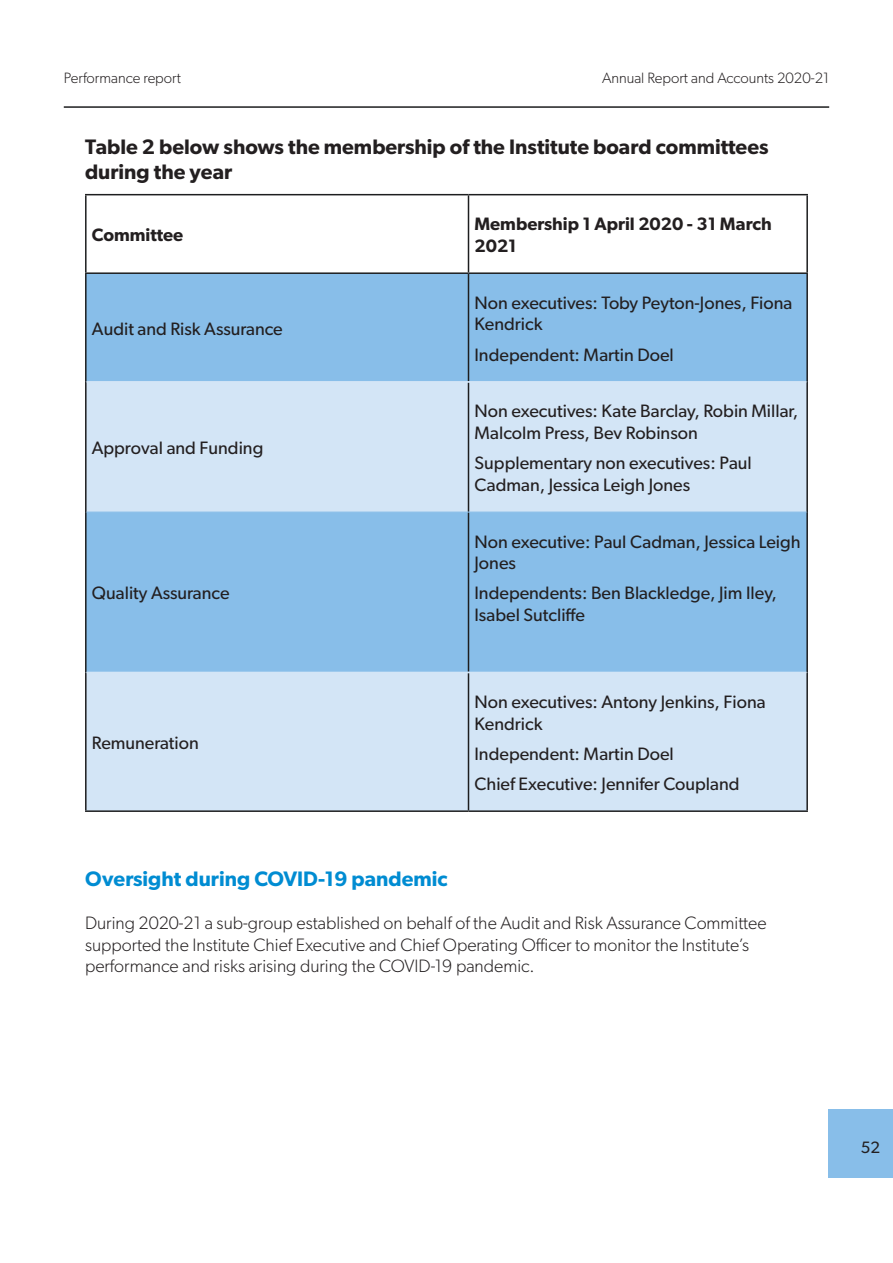
<style>
.page{position:relative;width:893px;height:1263px;background:#fff}
.page>*{position:absolute;margin:0;border:0;box-sizing:border-box;transform-origin:0 0}
.black_14pt_bold{font:600 21px/25.2px "Gibson";color:#231f20}
.Sub_heading_2_blue{font:600 21px "Gibson";color:#008cd2}
.Body_text_bold{font:18px/21.6px "Gibson";color:#231f20}
.Body_text{font:18px/21.6px "Gibson Light 2";color:#231f20}
.Black_12pt_bold{font:600 18px/21.6px "Gibson";color:#231f20}
.t1{font:16.5px "Gibson";color:#231f20}
.t2{font:300 15px "Gibson";color:#231f20}
</style>
<div class="page">
<div style="left:87px;top:274px;width:719px;height:107px;background:#88bee9"></div>
<svg style="left:87px;top:383px;width:719px;height:427px;background:#b6d6f0"></svg>
<hr style="left:85px;top:194px;width:383px;height:1px;background:#1d1e1f">
<hr style="left:85px;top:195px;width:2px;height:77px;background:#1d1e1f">
<hr style="left:468px;top:194px;width:340px;height:1px;background:#1d1e1f">
<hr style="left:468px;top:195px;width:1px;height:77px;background:#1d1e1f">
<hr style="left:806px;top:195px;width:2px;height:77px;background:#1d1e1f">
<hr style="left:85px;top:272px;width:383px;height:2px;background:#1d1e1f">
<hr style="left:85px;top:274px;width:2px;height:108px;background:#1d1e1f">
<hr style="left:468px;top:272px;width:340px;height:2px;background:#1d1e1f">
<hr style="left:468px;top:274px;width:1px;height:107px;background:#1d1e1f">
<hr style="left:806px;top:274px;width:2px;height:108px;background:#1d1e1f">
<hr style="left:85px;top:382px;width:2px;height:130px;background:#1d1e1f">
<hr style="left:468px;top:383px;width:1px;height:129px;background:#1d1e1f">
<hr style="left:806px;top:382px;width:2px;height:130px;background:#1d1e1f">
<hr style="left:85px;top:512px;width:2px;height:160px;background:#1d1e1f">
<hr style="left:468px;top:512px;width:1px;height:160px;background:#1d1e1f">
<hr style="left:806px;top:512px;width:2px;height:160px;background:#1d1e1f">
<hr style="left:85px;top:672px;width:2px;height:138px;background:#1d1e1f">
<hr style="left:468px;top:673px;width:1px;height:137px;background:#1d1e1f">
<hr style="left:806px;top:672px;width:2px;height:138px;background:#1d1e1f">
<hr style="left:85px;top:810px;width:383px;height:2px;background:#1d1e1f">
<hr style="left:468px;top:810px;width:340px;height:2px;background:#1d1e1f">
<hr style="left:87px;top:381px;width:381px;height:2px;background:#d3e5f6">
<hr style="left:468px;top:381px;width:338px;height:2px;background:#d3e5f6">
<hr style="left:87px;top:672px;width:381px;height:1px;background:#d3e5f6">
<hr style="left:468px;top:672px;width:338px;height:1px;background:#d3e5f6">
<hr style="left:87px;top:512px;width:381px;height:1px;background:#88bee9">
<hr style="left:468px;top:512px;width:338px;height:1px;background:#88bee9">
<hr style="left:64px;top:106px;width:765px;height:2px;background:#1d1e1f">
<div style="left:828px;top:1110px;width:65px;height:68px;background:#88bee9"></div>
<p class="t2" style="left:64px;top:69px;width:119px">Performance report</p>
<p class="t2" style="left:602px;top:69px;width:229px">Annual Report and Accounts 2020-21</p>
<p class="black_14pt_bold" style="left:85px;top:134px;width:685px">Table 2 below shows the membership of the Institute board committees during the year</p>
<p class="Black_12pt_bold" style="left:92px;top:224px;width:93px">Committee</p>
<p class="Black_12pt_bold" style="left:474px;top:213px;width:299px">Membership 1 April 2020 - 31 March<br>2021</p>
<p class="Body_text_bold" style="left:92px;top:317px;width:193px">Audit and Risk Assurance</p>
<p class="Body_text_bold" style="left:92px;top:437px;width:173px">Approval and Funding</p>
<p class="Body_text_bold" style="left:92px;top:582px;width:139px">Quality Assurance</p>
<p class="Body_text_bold" style="left:92px;top:732px;width:109px">Remuneration</p>
<p class="Body_text_bold" style="left:474px;top:292px;width:319px">Non executives: Toby Peyton-Jones, Fiona<br>Kendrick</p>
<p class="Body_text_bold" style="left:474px;top:343px;width:201px">Independent: Martin Doel</p>
<p class="Body_text_bold" style="left:474px;top:400px;width:325px">Non executives: Kate Barclay, Robin Millar,<br>Malcolm Press, Bev Robinson</p>
<p class="Body_text_bold" style="left:474px;top:452px;width:279px">Supplementary non executives: Paul<br>Cadman, Jessica Leigh Jones</p>
<p class="Body_text_bold" style="left:474px;top:530px;width:328px">Non executive: Paul Cadman, Jessica Leigh<br>Jones</p>
<p class="Body_text_bold" style="left:474px;top:582px;width:304px">Independents: Ben Blackledge, Jim Iley,<br>Isabel Sutcliffe</p>
<p class="Body_text_bold" style="left:474px;top:691px;width:293px">Non executives: Antony Jenkins, Fiona<br>Kendrick</p>
<p class="Body_text_bold" style="left:474px;top:742px;width:201px">Independent: Martin Doel</p>
<p class="Body_text_bold" style="left:474px;top:772px;width:267px">Chief Executive: Jennifer Coupland</p>
<p class="Sub_heading_2_blue" style="left:85px;top:866px;width:364px">Oversight during COVID-19 pandemic</p>
<p class="Body_text" style="left:85px;top:912px;width:683px">During 2020-21 a sub-group established on behalf of the Audit and Risk Assurance Committee supported the Institute Chief Executive and Chief Operating Officer to monitor the Institute’s performance and risks arising during the COVID-19 pandemic.</p>
<p class="t1" style="left:861px;top:1137px;width:21px">52</p>
</div>
